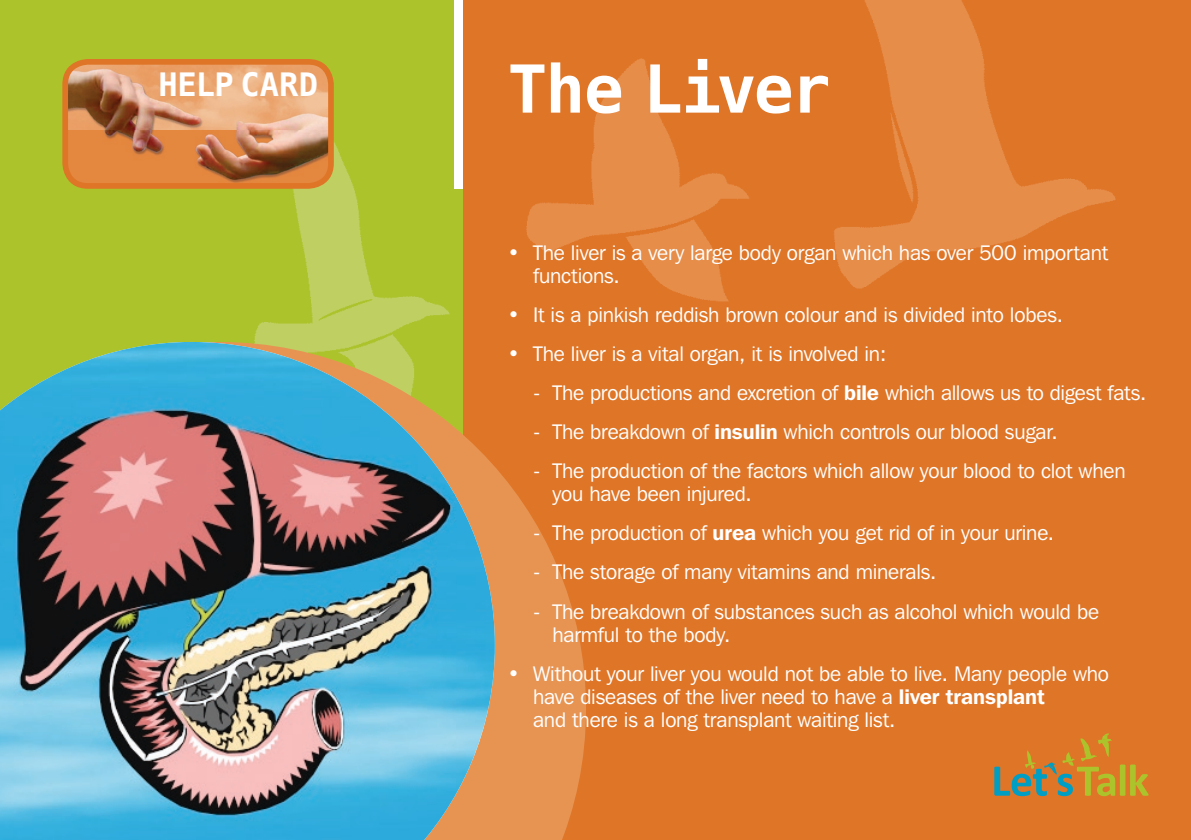
<style>
.page{position:relative;width:1191px;height:840px;background:#fff}
.page>*{position:absolute;margin:0;border:0;box-sizing:border-box;transform-origin:0 0}
.t1{font:700 66px "Menlo";letter-spacing:-.035em;color:#fff}
.t2{font:700 32px "Menlo";letter-spacing:-.005em;color:#fff}
.t3{font:21px/23px "Franklin Gothic IT Cby BT";letter-spacing:-.005em;color:#fff}
.s1{font-weight:600}
</style>
<div class="page">
<div style="left:0;top:0;width:531px;height:839px;background:#acc32b"></div>
<img style="left:254px;top:142px;width:196px;height:200px">
<div style="left:463px;top:0;width:728px;height:839px;background:#df7527"></div>
<svg style="left:495px;top:467px;width:91px;height:372px;fill:#e79453"></svg>
<img style="left:0;top:342px;width:495px;height:497px">
<img style="left:462px;top:0;width:654px;height:410px">
<svg style="left:994px;top:733px;width:154px;height:62px"></svg>
<div style="left:454px;top:0;width:9px;height:189px;background:#fff"></div>
<img style="left:69px;top:66px;width:261px;height:120px">
<div style="left:62px;top:59px;width:272px;height:130px;border:6px solid #df7527;border-radius:23px"></div>
<h2 class="t2" style="left:159px;top:62px;width:161px">HELP CARD</h2>
<h1 class="t1" style="left:507px;top:43px;width:324px">The Liver</h1>
<p class="t3" style="left:533px;top:241px;width:576px;text-indent:-26px">• The liver is a very large body organ which has over 500 important functions.</p>
<p class="t3" style="left:507px;top:303px;width:557px">• It is a pinkish reddish brown colour and is divided into lobes.</p>
<p class="t3" style="left:507px;top:342px;width:380px">• The liver is a vital organ, it is involved in:</p>
<p class="t3" style="left:533px;top:381px;width:615px">- The productions and excretion of <span class="s1">bile</span> which allows us to digest fats.</p>
<p class="t3" style="left:533px;top:420px;width:526px">- The breakdown of <span class="s1">insulin</span> which controls our blood sugar.</p>
<p class="t3" style="left:552px;top:459px;width:574px;text-indent:-19px">- The production of the factors which allow your blood to clot when you have been injured.</p>
<p class="t3" style="left:533px;top:521px;width:522px">- The production of <span class="s1">urea</span> which you get rid of in your urine.</p>
<p class="t3" style="left:533px;top:560px;width:405px">- The storage of many vitamins and minerals.</p>
<p class="t3" style="left:552px;top:599px;width:548px;text-indent:-19px">- The breakdown of substances such as alcohol which would be harmful to the body.</p>
<p class="t3" style="left:533px;top:661px;width:577px;text-indent:-26px">• Without your liver you would not be able to live. Many people who have diseases of the liver need to have a <span class="s1">liver transplant<br></span>and there is a long transplant waiting list.</p>
</div>
